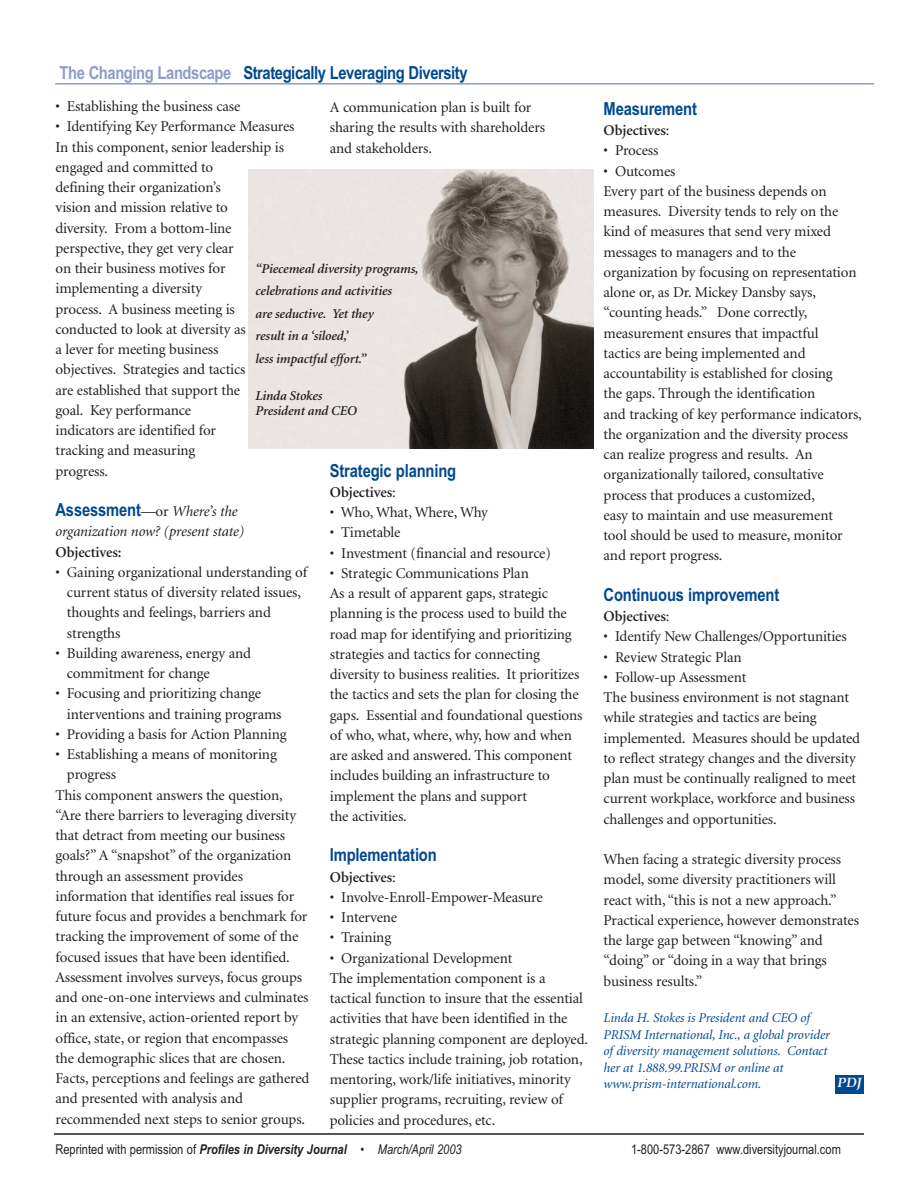
<style>
.page{position:relative;width:918px;height:1188px;background:#fff}
.page>*{position:absolute;margin:0;border:0;box-sizing:border-box;transform-origin:0 0}
.t1{font:700 18px "Arial Narrow";letter-spacing:-.01em;color:#004990}
.t2{font:15px/20.2px "Minion";letter-spacing:-.01em;color:#231f20}
.t3{font:600 15px "Minion";letter-spacing:-.01em;color:#231f20}
.t4{font:italic 15px "Minion";letter-spacing:-.01em;color:#231f20}
.t5{font:italic 13.5px/16.5px "Minion";letter-spacing:-.01em;color:#004990}
.t6{font:italic 600 13.5px/22.5px "Minion";letter-spacing:-.01em;color:#231f20}
.t7{font:italic 700 13.5px "Arial Narrow";color:#231f20}
.t8{font:13.5px "Arial Narrow";color:#231f20}
.t9{font:italic 700 13.5px "Book Antiqua";color:#fff}
.s1{color:#8e9cc8}
.s2{font-family:"Minion";font-weight:400;font-size:15px;color:#231f20}
.s3{font-family:"Minion";font-weight:400;font-style:italic;font-size:15px;color:#231f20}
.s4{font-weight:400}
.s5{font-weight:400;font-style:normal}
</style>
<div class="page">
<hr style="left:55px;top:83px;width:819px;height:2px;background:#8e9cc8">
<img style="left:249px;top:170px;width:345px;height:278px">
<hr style="left:54px;top:1133px;width:810px;height:2px;background:#231f20">
<div style="left:836px;top:1075px;width:28px;height:19px;background:#004990"></div>
<p class="t1" style="left:60px;top:66px;width:410px"><span class="s1">The Changing Landscape</span> Strategically Leveraging Diversity</p>
<p class="t2" style="left:56px;top:98px;width:186px">• Establishing the business case</p>
<p class="t2" style="left:56px;top:118px;width:241px">• Identifying Key Performance Measures<br>In this component, senior leadership is engaged and committed to<br>defining their organization’s<br>vision and mission relative to<br>diversity. From a bottom-line perspective, they get very clear<br>on their business motives for implementing a diversity<br>process. A business meeting is conducted to look at diversity as<br>a lever for meeting business<br>objectives. Strategies and tactics<br>are established that support the<br>goal. Key performance<br>indicators are identified for<br>tracking and measuring<br>progress.</p>
<p class="t1" style="left:56px;top:503px;width:184px">Assessment<span class="s2">—or</span> <span class="s3">Where’s the</span></p>
<p class="t4" style="left:56px;top:526px;width:190px">organization now? (present state)</p>
<p class="t3" style="left:56px;top:546px;width:67px">Objectives:</p>
<p class="t2" style="left:67px;top:563px;width:242px;text-indent:-11px">• Gaining organizational understanding of current status of diversity related issues, thoughts and feelings, barriers and strengths</p>
<p class="t2" style="left:67px;top:644px;width:186px;text-indent:-11px">• Building awareness, energy and commitment for change</p>
<p class="t2" style="left:67px;top:685px;width:216px;text-indent:-11px">• Focusing and prioritizing change interventions and training programs</p>
<p class="t2" style="left:56px;top:725px;width:233px">• Providing a basis for Action Planning</p>
<p class="t2" style="left:56px;top:746px;width:223px">• Establishing a means of monitoring</p>
<p class="t2" style="left:67px;top:766px;width:51px">progress</p>
<p class="t2" style="left:56px;top:786px;width:229px">This component answers the question,</p>
<p class="t2" style="left:56px;top:806px;width:242px">“Are there barriers to leveraging diversity</p>
<p class="t2" style="left:55px;top:827px;width:231px">that detract from meeting our business</p>
<p class="t2" style="left:55px;top:847px;width:237px">goals?” A “snapshot” of the organization</p>
<p class="t2" style="left:55px;top:867px;width:189px">through an assessment provides</p>
<p class="t2" style="left:55px;top:887px;width:240px">information that identifies real issues for</p>
<p class="t2" style="left:55px;top:908px;width:253px">future focus and provides a benchmark for</p>
<p class="t2" style="left:55px;top:928px;width:244px">tracking the improvement of some of the</p>
<p class="t2" style="left:55px;top:948px;width:236px">focused issues that have been identified.</p>
<p class="t2" style="left:55px;top:968px;width:248px">Assessment involves surveys, focus groups</p>
<p class="t2" style="left:55px;top:989px;width:255px">and one-on-one interviews and culminates</p>
<p class="t2" style="left:55px;top:1009px;width:244px">in an extensive, action-oriented report by</p>
<p class="t2" style="left:55px;top:1029px;width:234px">office, state, or region that encompasses</p>
<p class="t2" style="left:55px;top:1049px;width:232px">the demographic slices that are chosen.</p>
<p class="t2" style="left:55px;top:1070px;width:256px">Facts, perceptions and feelings are gathered</p>
<p class="t2" style="left:55px;top:1090px;width:189px">and presented with analysis and</p>
<p class="t2" style="left:55px;top:1110px;width:251px">recommended next steps to senior groups.</p>
<p class="t2" style="left:330px;top:98px;width:217px">A communication plan is built for sharing the results with shareholders and stakeholders.</p>
<p class="t6" style="left:256px;top:258px;width:164px">“Piecemeal diversity programs, celebrations and activities<br>are seductive. Yet they<br>result in a ‘siloed,’<br>less impactful effort.”</p>
<p class="t6" style="left:256px;top:390px;width:103px;line-height:15px">Linda Stokes<br>President and CEO</p>
<p class="t1" style="left:330px;top:464px;width:128px">Strategic planning</p>
<p class="t3" style="left:330px;top:486px;width:67px">Objectives<span class="s4">:</span></p>
<p class="t2" style="left:330px;top:503px;width:160px">• Who, What, Where, Why</p>
<p class="t2" style="left:330px;top:524px;width:72px">• Timetable</p>
<p class="t2" style="left:330px;top:544px;width:223px">• Investment (financial and resource)</p>
<p class="t2" style="left:330px;top:564px;width:254px">• Strategic Communications Plan<br>As a result of apparent gaps, strategic planning is the process used to build the road map for identifying and prioritizing strategies and tactics for connecting diversity to business realities. It prioritizes the tactics and sets the plan for closing the gaps. Essential and foundational questions of who, what, where, why, how and when are asked and answered. This component includes building an infrastructure to implement the plans and support<br>the activities.</p>
<p class="t1" style="left:330px;top:848px;width:108px">Implementation</p>
<p class="t3" style="left:330px;top:871px;width:67px">Objectives<span class="s4">:</span></p>
<p class="t2" style="left:330px;top:888px;width:214px">• Involve-Enroll-Empower-Measure</p>
<p class="t2" style="left:330px;top:908px;width:69px">• Intervene</p>
<p class="t2" style="left:330px;top:929px;width:63px">• Training</p>
<p class="t2" style="left:330px;top:949px;width:260px">• Organizational Development<br>The implementation component is a tactical function to insure that the essential activities that have been identified in the strategic planning component are deployed.<br>These tactics include training, job rotation, mentoring, work/life initiatives, minority supplier programs, recruiting, review of policies and procedures, etc.</p>
<p class="t1" style="left:604px;top:102px;width:95px">Measurement</p>
<p class="t3" style="left:604px;top:124px;width:67px">Objectives<span class="s4">:</span></p>
<p class="t2" style="left:604px;top:142px;width:56px">• Process</p>
<p class="t2" style="left:604px;top:162px;width:260px">• Outcomes<br>Every part of the business depends on measures. Diversity tends to rely on the kind of measures that send very mixed messages to managers and to the organization by focusing on representation alone or, as Dr. Mickey Dansby says, “counting heads.” Done correctly, measurement ensures that impactful<br>tactics are being implemented and accountability is established for closing<br>the gaps. Through the identification<br>and tracking of key performance indicators, the organization and the diversity process can realize progress and results. An organizationally tailored, consultative process that produces a customized,<br>easy to maintain and use measurement<br>tool should be used to measure, monitor and report progress.</p>
<p class="t1" style="left:604px;top:588px;width:177px">Continuous improvement</p>
<p class="t3" style="left:604px;top:610px;width:67px">Objectives<span class="s4">:</span></p>
<p class="t2" style="left:604px;top:628px;width:245px">• Identify New Challenges/Opportunities</p>
<p class="t2" style="left:604px;top:648px;width:140px">• Review Strategic Plan</p>
<p class="t2" style="left:604px;top:668px;width:258px">• Follow-up Assessment<br>The business environment is not stagnant while strategies and tactics are being implemented. Measures should be updated to reflect strategy changes and the diversity plan must be continually realigned to meet current workplace, workforce and business challenges and opportunities.</p>
<p class="t2" style="left:604px;top:850px;width:257px">When facing a strategic diversity process model, some diversity practitioners will react with, “this is not a new approach.” Practical experience, however demonstrates the large gap between “knowing” and “doing” or “doing in a way that brings business results.”</p>
<p class="t5" style="left:604px;top:1011px;width:228px">Linda H. Stokes is President and CEO of PRISM International, Inc., a global provider of diversity management solutions. Contact her at 1.888.99.PRISM or online at www.prism-international.com.</p>
<p class="t9" style="left:837px;top:1077px;width:26px">PDJ</p>
<p class="t7" style="left:55px;top:1145px;width:408px"><span class="s5">Reprinted with permission of</span> Profiles in Diversity Journal <span class="s4">• March/April 2003</span></p>
<p class="t8" style="left:631px;top:1145px;width:211px">1-800-573-2867 www.diversityjournal.com</p>
</div>
